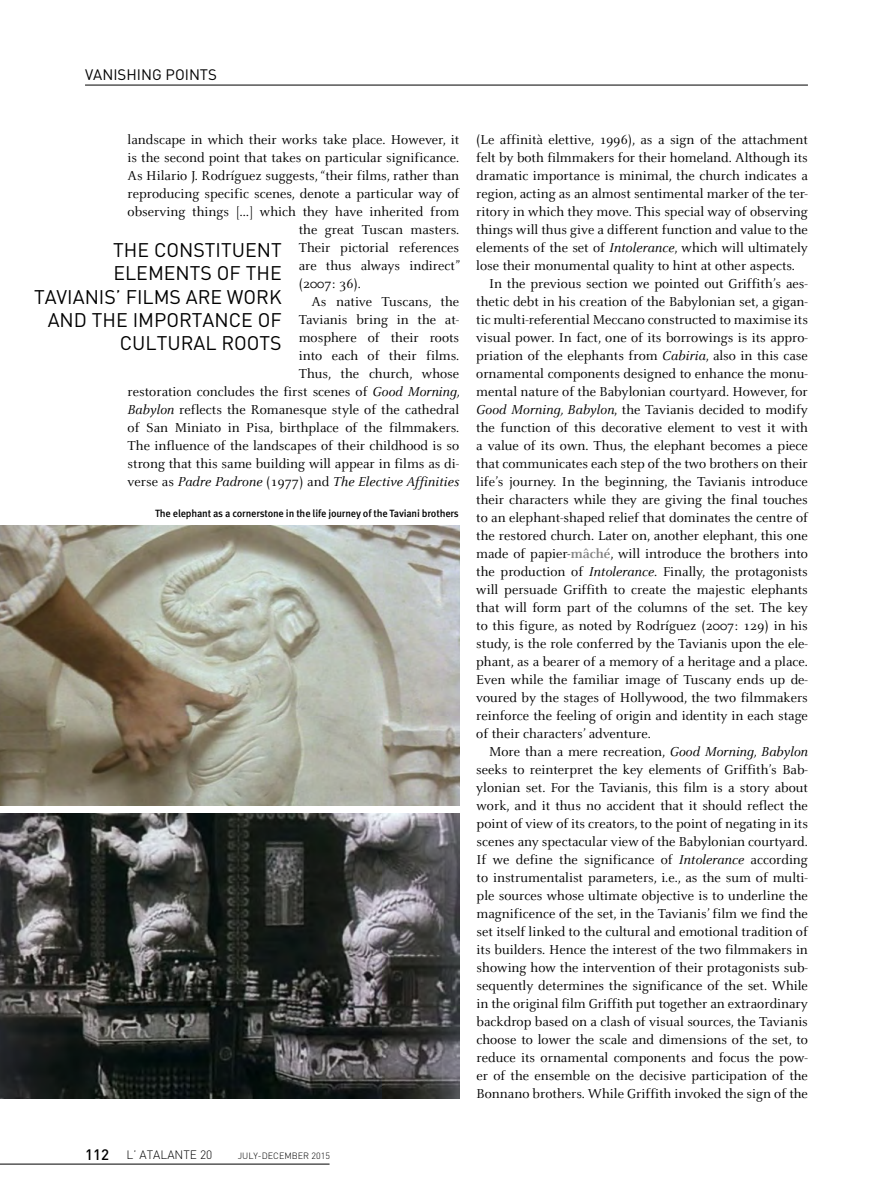
<style>
.page{position:relative;width:893px;height:1191px;background:#fff}
.page>*{position:absolute;margin:0;border:0;box-sizing:border-box;transform-origin:0 0}
.t1{font:19.5px/23.4px "DIN";color:#000;text-align:right}
.t2{font:15px "DIN";color:#000}
.t3{font:14.25px "Celeste";color:#000}
.t4{font:italic 14.25px "Celeste";color:#000}
.t5{font:12px "DIN Light";color:#000}
.t6{font:500 10.5px "Meta Pro";letter-spacing:-.015em;color:#000}
.t7{font:9px "DIN Light";color:#000}
.s1{font-style:italic}
.s2{font-style:normal}
.s3{font-weight:700;color:#808080}
.s4{font-family:"DIN Medium";font-size:15px}
</style>
<div class="page">
<img style="left:0;top:525px;width:459px;height:280px">
<img style="left:0;top:813px;width:460px;height:285px">
<hr style="left:85px;top:85px;width:723px;height:1px;background:#000">
<hr style="left:0;top:1163px;width:330px;height:1px;background:#000">
<p class="t2" style="left:85px;top:66px;width:133px">VANISHING POINTS</p>
<p class="t3" style="left:128px;top:132px;width:333px">landscape in which their works take place. However, it</p>
<p class="t3" style="left:128px;top:150px;width:333px">is the second point that takes on particular significance.</p>
<p class="t3" style="left:128px;top:168px;width:333px">As Hilario J. Rodríguez suggests, “their films, rather than</p>
<p class="t3" style="left:128px;top:186px;width:333px">reproducing specific scenes, denote a particular way of</p>
<p class="t3" style="left:128px;top:204px;width:333px">observing things […] which they have inherited from</p>
<p class="t3" style="left:299px;top:222px;width:162px">the great Tuscan masters.</p>
<p class="t3" style="left:299px;top:240px;width:162px">Their pictorial references</p>
<p class="t3" style="left:299px;top:258px;width:163px">are thus always indirect”</p>
<p class="t3" style="left:299px;top:276px;width:64px">(2007: 36).</p>
<p class="t3" style="left:311px;top:294px;width:149px">As native Tuscans, the</p>
<p class="t3" style="left:299px;top:312px;width:162px">Tavianis bring in the at-</p>
<p class="t3" style="left:299px;top:330px;width:162px">mosphere of their roots</p>
<p class="t3" style="left:299px;top:348px;width:162px">into each of their films.</p>
<p class="t3" style="left:299px;top:366px;width:162px">Thus, the church, whose</p>
<p class="t3" style="left:128px;top:384px;width:334px">restoration concludes the first scenes of <span class="s1">Good Morning,</span></p>
<p class="t3" style="left:128px;top:402px;width:333px"><span class="s1">Babylon</span> reflects the Romanesque style of the cathedral</p>
<p class="t3" style="left:128px;top:420px;width:333px">of San Miniato in Pisa, birthplace of the filmmakers.</p>
<p class="t3" style="left:128px;top:438px;width:333px">The influence of the landscapes of their childhood is so</p>
<p class="t3" style="left:128px;top:456px;width:333px">strong that this same building will appear in films as di-</p>
<p class="t4" style="left:128px;top:474px;width:333px"><span class="s2">verse as</span> Padre Padrone <span class="s2">(1977) and</span> The Elective Affinities</p>
<h1 class="t1" style="left:34px;top:238px;width:249px">THE CONSTITUENT<br>ELEM ENTS OF THE<br>TAVIANIS’ FI LMS ARE WORK<br>AND THE IM PORTANCE OF<br>CULTURAL ROOTS</h1>
<p class="t6" style="left:155px;top:506px;width:305px">The elephant as a cornerstone in the life journey of the Taviani brothers</p>
<p class="t3" style="left:476px;top:132px;width:333px">(Le affinità elettive, 1996), as a sign of the attachment</p>
<p class="t3" style="left:476px;top:150px;width:333px">felt by both filmmakers for their homeland. Although its</p>
<p class="t3" style="left:476px;top:168px;width:333px">dramatic importance is minimal, the church indicates a</p>
<p class="t3" style="left:476px;top:186px;width:333px">region, acting as an almost sentimental marker of the ter-</p>
<p class="t3" style="left:476px;top:204px;width:333px">ritory in which they move. This special way of observing</p>
<p class="t3" style="left:476px;top:222px;width:333px">things will thus give a different function and value to the</p>
<p class="t3" style="left:476px;top:240px;width:333px">elements of the set of <span class="s1">Intolerance</span>, which will ultimately</p>
<p class="t3" style="left:476px;top:258px;width:320px">lose their monumental quality to hint at other aspects.</p>
<p class="t3" style="left:489px;top:276px;width:320px">In the previous section we pointed out Griffith’s aes-</p>
<p class="t3" style="left:476px;top:294px;width:333px">thetic debt in his creation of the Babylonian set, a gigan-</p>
<p class="t3" style="left:476px;top:312px;width:333px">tic multi-referential Meccano constructed to maximise its</p>
<p class="t3" style="left:476px;top:330px;width:333px">visual power. In fact, one of its borrowings is its appro-</p>
<p class="t3" style="left:476px;top:348px;width:333px">priation of the elephants from <span class="s1">Cabiria</span>, also in this case</p>
<p class="t3" style="left:476px;top:366px;width:333px">ornamental components designed to enhance the monu-</p>
<p class="t3" style="left:476px;top:384px;width:333px">mental nature of the Babylonian courtyard. However, for</p>
<p class="t3" style="left:476px;top:402px;width:333px"><span class="s1">Good Morning, Babylon</span>, the Tavianis decided to modify</p>
<p class="t3" style="left:476px;top:420px;width:333px">the function of this decorative element to vest it with</p>
<p class="t3" style="left:476px;top:438px;width:333px">a value of its own. Thus, the elephant becomes a piece</p>
<p class="t3" style="left:476px;top:456px;width:333px">that communicates each step of the two brothers on their</p>
<p class="t3" style="left:476px;top:474px;width:333px">life’s journey. In the beginning, the Tavianis introduce</p>
<p class="t3" style="left:476px;top:492px;width:333px">their characters while they are giving the final touches</p>
<p class="t3" style="left:476px;top:510px;width:333px">to an elephant-shaped relief that dominates the centre of</p>
<p class="t3" style="left:476px;top:528px;width:333px">the restored church. Later on, another elephant, this one</p>
<p class="t3" style="left:476px;top:546px;width:333px">made of papier-<span class="s3">mâché</span>, will introduce the brothers into</p>
<p class="t3" style="left:476px;top:564px;width:333px">the production of <span class="s1">Intolerance</span>. Finally, the protagonists</p>
<p class="t3" style="left:476px;top:582px;width:333px">will persuade Griffith to create the majestic elephants</p>
<p class="t3" style="left:476px;top:600px;width:333px">that will form part of the columns of the set. The key</p>
<p class="t3" style="left:476px;top:618px;width:333px">to this figure, as noted by Rodríguez (2007: 129) in his</p>
<p class="t3" style="left:476px;top:636px;width:333px">study, is the role conferred by the Tavianis upon the ele-</p>
<p class="t3" style="left:476px;top:654px;width:333px">phant, as a bearer of a memory of a heritage and a place.</p>
<p class="t3" style="left:476px;top:672px;width:333px">Even while the familiar image of Tuscany ends up de-</p>
<p class="t3" style="left:476px;top:690px;width:333px">voured by the stages of Hollywood, the two filmmakers</p>
<p class="t3" style="left:476px;top:708px;width:333px">reinforce the feeling of origin and identity in each stage</p>
<p class="t3" style="left:476px;top:726px;width:176px">of their characters’ adventure.</p>
<p class="t3" style="left:489px;top:744px;width:320px">More than a mere recreation, <span class="s1">Good Morning, Babylon</span></p>
<p class="t3" style="left:476px;top:762px;width:333px">seeks to reinterpret the key elements of Griffith’s Bab-</p>
<p class="t3" style="left:476px;top:780px;width:333px">ylonian set. For the Tavianis, this film is a story about</p>
<p class="t3" style="left:477px;top:798px;width:333px">work, and it thus no accident that it should reflect the</p>
<p class="t3" style="left:477px;top:816px;width:333px">point of view of its creators, to the point of negating in its</p>
<p class="t3" style="left:477px;top:834px;width:333px">scenes any spectacular view of the Babylonian courtyard.</p>
<p class="t3" style="left:477px;top:852px;width:333px">If we define the significance of <span class="s1">Intolerance</span> according</p>
<p class="t3" style="left:477px;top:870px;width:333px">to instrumentalist parameters, i.e., as the sum of multi-</p>
<p class="t3" style="left:477px;top:888px;width:333px">ple sources whose ultimate objective is to underline the</p>
<p class="t3" style="left:477px;top:906px;width:333px">magnificence of the set, in the Tavianis’ film we find the</p>
<p class="t3" style="left:477px;top:924px;width:333px">set itself linked to the cultural and emotional tradition of</p>
<p class="t3" style="left:477px;top:942px;width:333px">its builders. Hence the interest of the two filmmakers in</p>
<p class="t3" style="left:477px;top:960px;width:333px">showing how the intervention of their protagonists sub-</p>
<p class="t3" style="left:477px;top:978px;width:333px">sequently determines the significance of the set. While</p>
<p class="t3" style="left:477px;top:996px;width:333px">in the original film Griffith put together an extraordinary</p>
<p class="t3" style="left:477px;top:1014px;width:333px">backdrop based on a clash of visual sources, the Tavianis</p>
<p class="t3" style="left:477px;top:1032px;width:333px">choose to lower the scale and dimensions of the set, to</p>
<p class="t3" style="left:477px;top:1050px;width:333px">reduce its ornamental components and focus the pow-</p>
<p class="t3" style="left:477px;top:1068px;width:333px">er of the ensemble on the decisive participation of the</p>
<p class="t3" style="left:477px;top:1086px;width:333px">Bonnano brothers. While Griffith invoked the sign of the</p>
<p class="t5" style="left:85px;top:1147px;width:129px"><span class="s4">112</span> L’ ATALANTE 20</p>
<p class="t7" style="left:238px;top:1150px;width:94px">JULY-DECEMBER 2015</p>
</div>
